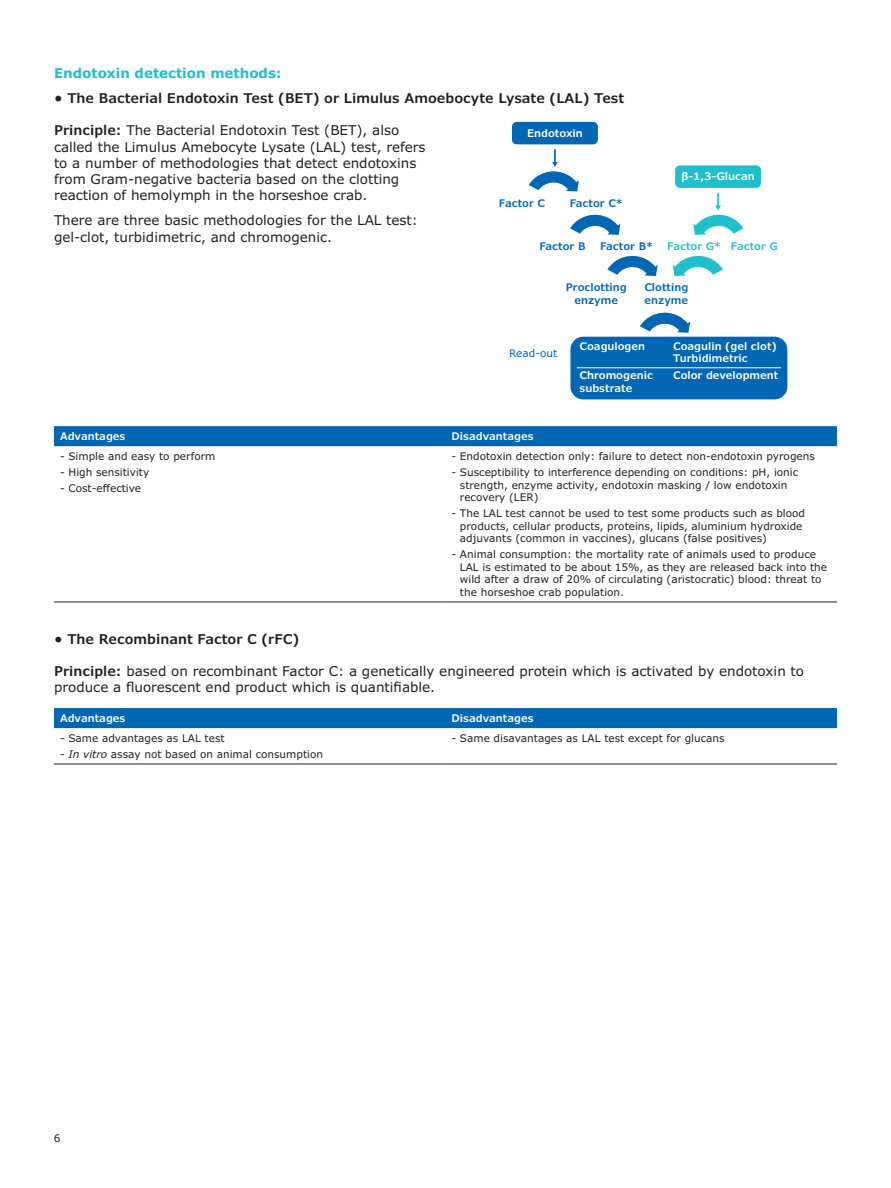
<style>
.page{position:relative;width:891px;height:1188px;background:#fff}
.page>*{position:absolute;margin:0;border:0;box-sizing:border-box;transform-origin:0 0}
.Body_Copy_9_11{font:13.5px/16.2px "Verdana Pro";color:#231f20}
.t1{font:600 13.5px "Verdana Pro";color:#231f20}
.Body_Subhead_9_11{font:700 13.5px "Verdana Pro";color:#21bece}
.Table_Body_7_9{font:10.5px/12.6px "Verdana Pro";color:#231f20}
.Table_Head_7_9{font:600 10.5px/12.6px "Verdana Pro";color:#fff}
.t2{font:600 10.5px/12.6px "Verdana Pro";color:#0166b3;text-align:center}
.t3{font:600 10.5px "Verdana Pro";color:#21bece}
.t4{font:10.5px "Verdana Pro";color:#0166b3}
.s1{font-weight:600}
.s2{font-style:italic}
</style>
<div class="page">
<div style="left:570px;top:337px;width:217px;height:62px;background:#0166b3;border-radius:13px"></div>
<div style="left:512px;top:122px;width:86px;height:22px;background:#0166b3;border-radius:5px"></div>
<div style="left:675px;top:165px;width:86px;height:23px;background:#21bece;border-radius:5px"></div>
<svg style="left:529px;top:149px;width:50px;height:42px"></svg>
<svg style="left:693px;top:193px;width:51px;height:42px"></svg>
<svg style="left:570px;top:214px;width:50px;height:21px"></svg>
<svg style="left:607px;top:255px;width:51px;height:21px"></svg>
<svg style="left:673px;top:255px;width:50px;height:21px"></svg>
<svg style="left:640px;top:312px;width:50px;height:21px"></svg>
<hr style="left:577px;top:367px;width:204px;height:1px;background:#fff">
<div style="left:54px;top:426px;width:783px;height:20px;background:#0166b3"></div>
<hr style="left:54px;top:602px;width:392px;height:1px;background:#231f20">
<hr style="left:446px;top:602px;width:391px;height:1px;background:#231f20">
<div style="left:54px;top:708px;width:783px;height:20px;background:#0166b3"></div>
<hr style="left:54px;top:764px;width:392px;height:1px;background:#231f20">
<hr style="left:446px;top:764px;width:391px;height:1px;background:#231f20">
<p class="Body_Subhead_9_11" style="left:54px;top:64px;width:229px">Endotoxin detection methods:</p>
<p class="t1" style="left:54px;top:89px;width:572px">• The Bacterial Endotoxin Test (BET) or Limulus Amoebocyte Lysate (LAL) Test</p>
<p class="Body_Copy_9_11" style="left:54px;top:123px;width:373px"><span class="s1">Principle:</span> The Bacterial Endotoxin Test (BET), also called the Limulus Amebocyte Lysate (LAL) test, refers to a number of methodologies that detect endotoxins from Gram-negative bacteria based on the clotting reaction of hemolymph in the horseshoe crab.</p>
<p class="Body_Copy_9_11" style="left:54px;top:213px;width:366px">There are three basic methodologies for the LAL test: gel-clot, turbidimetric, and chromogenic.</p>
<p class="Table_Head_7_9" style="left:527px;top:127px;width:57px">Endotoxin</p>
<p class="Table_Head_7_9" style="left:681px;top:170px;width:75px">β-1,3-Glucan</p>
<p class="t2" style="left:499px;top:197px;width:48px">Factor C</p>
<p class="t2" style="left:570px;top:197px;width:55px">Factor C*</p>
<p class="t2" style="left:539px;top:240px;width:48px">Factor B</p>
<p class="t2" style="left:600px;top:240px;width:54px">Factor B*</p>
<p class="t2" style="left:566px;top:281px;width:62px">Proclotting enzyme</p>
<p class="t2" style="left:644px;top:281px;width:45px;text-align:left">Clotting enzyme</p>
<p class="t3" style="left:667px;top:239px;width:112px">Factor G* Factor G</p>
<p class="t4" style="left:509px;top:346px;width:50px">Read-out</p>
<p class="Table_Head_7_9" style="left:580px;top:340px;width:67px">Coagulogen</p>
<p class="Table_Head_7_9" style="left:580px;top:369px;width:75px">Chromogenic substrate</p>
<p class="Table_Head_7_9" style="left:673px;top:340px;width:105px">Coagulin (gel clot)<br>Turbidimetric</p>
<p class="Table_Head_7_9" style="left:673px;top:369px;width:107px">Color development</p>
<p class="Table_Head_7_9" style="left:60px;top:430px;width:67px">Advantages</p>
<p class="Table_Head_7_9" style="left:452px;top:430px;width:84px">Disadvantages</p>
<p class="Table_Body_7_9" style="left:60px;top:450px;width:157px">- Simple and easy to perform</p>
<p class="Table_Body_7_9" style="left:60px;top:466px;width:91px">- High sensitivity</p>
<p class="Table_Body_7_9" style="left:60px;top:482px;width:83px">- Cost-effective</p>
<p class="Table_Body_7_9" style="left:452px;top:450px;width:365px">- Endotoxin detection only: failure to detect non-endotoxin pyrogens</p>
<p class="Table_Body_7_9" style="left:460px;top:466px;width:340px;text-indent:-8px">- Susceptibility to interference depending on conditions: pH, ionic strength, enzyme activity, endotoxin masking / low endotoxin recovery (LER)</p>
<p class="Table_Body_7_9" style="left:460px;top:507px;width:347px;text-indent:-8px">- The LAL test cannot be used to test some products such as blood products, cellular products, proteins, lipids, aluminium hydroxide adjuvants (common in vaccines), glucans (false positives)</p>
<p class="Table_Body_7_9" style="left:460px;top:548px;width:369px;text-indent:-8px">- Animal consumption: the mortality rate of animals used to produce LAL is estimated to be about 15%, as they are released back into the wild after a draw of 20% of circulating (aristocratic) blood: threat to the horseshoe crab population.</p>
<p class="t1" style="left:54px;top:630px;width:247px">• The Recombinant Factor C (rFC)</p>
<p class="Body_Copy_9_11" style="left:54px;top:663px;width:752px"><span class="s1">Principle:</span> based on recombinant Factor C: a genetically engineered protein which is activated by endotoxin to produce a fluorescent end product which is quantifiable.</p>
<p class="Table_Head_7_9" style="left:60px;top:712px;width:67px">Advantages</p>
<p class="Table_Head_7_9" style="left:452px;top:712px;width:84px">Disadvantages</p>
<p class="Table_Body_7_9" style="left:60px;top:732px;width:166px">- Same advantages as LAL test</p>
<p class="Table_Body_7_9" style="left:60px;top:748px;width:265px">- <span class="s2">In vitro</span> assay not based on animal consumption</p>
<p class="Table_Body_7_9" style="left:452px;top:732px;width:275px">- Same disavantages as LAL test except for glucans</p>
<p class="Table_Body_7_9" style="left:54px;top:1132px;width:8px">6</p>
</div>
